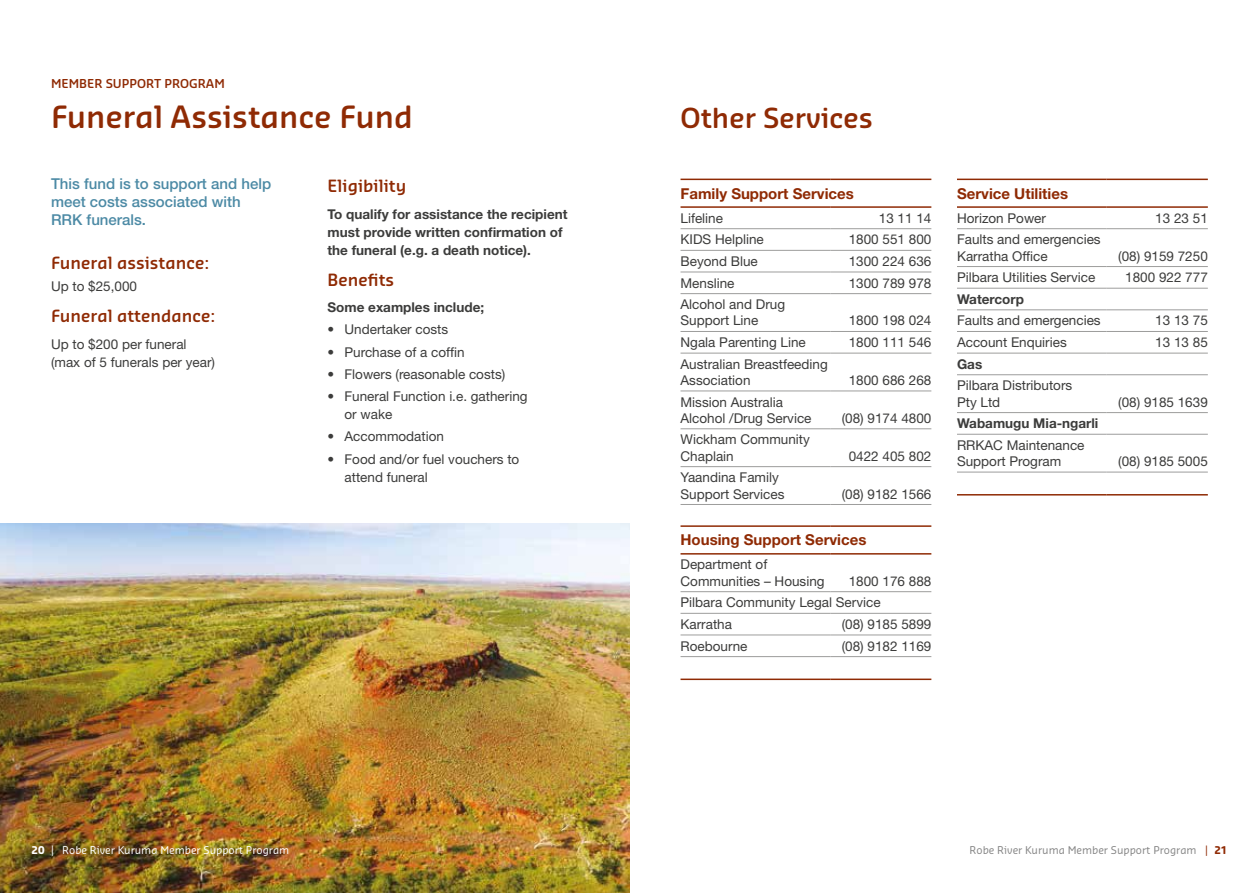
<style>
.page{position:relative;width:1259px;height:893px;background:#fff}
.page>*{position:absolute;margin:0;border:0;box-sizing:border-box;transform-origin:0 0}
.t1{font:600 30px "Sansa Soft Pro";color:#8f2a04}
.t2{font:600 27px "Sansa Soft Pro";color:#8f2a04}
.t3{font:600 16.5px "Sansa Soft Pro";color:#8f2a04}
.t4{font:500 15px/18px "Helvetica Neue LT Std";color:#4c8aa5}
.t5{font:700 15px "Helvetica Neue LT Std";color:#8f2a04}
.t6{font:13.5px/16.2px "Helvetica Neue LT Std";color:#3c3c3b}
.t7{font:700 13.5px/18px "Helvetica Neue LT Std";color:#3c3c3b}
.t8{font:600 12px "Sansa Soft Pro";color:#8f2a04}
.t9{font:10.5px "Sansa Soft Pro";color:#fff}
.t10{font:10.5px "Sansa Soft Pro";color:#878787}
.s1{font-weight:700}
.s2{color:#8f2a04}
.s3{font-weight:700;color:#8f2a04}
</style>
<div class="page">
<img style="left:0;top:523px;width:629px;height:370px">
<hr style="left:680px;top:228px;width:150px;height:1px;background:#9d9d9c">
<hr style="left:830px;top:228px;width:101px;height:1px;background:#9d9d9c">
<hr style="left:680px;top:250px;width:150px;height:1px;background:#9d9d9c">
<hr style="left:830px;top:250px;width:101px;height:1px;background:#9d9d9c">
<hr style="left:680px;top:272px;width:150px;height:1px;background:#9d9d9c">
<hr style="left:830px;top:272px;width:101px;height:1px;background:#9d9d9c">
<hr style="left:680px;top:293px;width:150px;height:1px;background:#9d9d9c">
<hr style="left:830px;top:293px;width:101px;height:1px;background:#9d9d9c">
<hr style="left:680px;top:331px;width:150px;height:1px;background:#9d9d9c">
<hr style="left:830px;top:331px;width:101px;height:1px;background:#9d9d9c">
<hr style="left:680px;top:353px;width:150px;height:1px;background:#9d9d9c">
<hr style="left:830px;top:353px;width:101px;height:1px;background:#9d9d9c">
<hr style="left:680px;top:391px;width:150px;height:1px;background:#9d9d9c">
<hr style="left:830px;top:391px;width:101px;height:1px;background:#9d9d9c">
<hr style="left:680px;top:429px;width:150px;height:1px;background:#9d9d9c">
<hr style="left:830px;top:429px;width:101px;height:1px;background:#9d9d9c">
<hr style="left:680px;top:466px;width:150px;height:1px;background:#9d9d9c">
<hr style="left:830px;top:466px;width:101px;height:1px;background:#9d9d9c">
<hr style="left:680px;top:504px;width:150px;height:1px;background:#9d9d9c">
<hr style="left:830px;top:504px;width:101px;height:1px;background:#9d9d9c">
<hr style="left:680px;top:591px;width:150px;height:1px;background:#9d9d9c">
<hr style="left:830px;top:591px;width:101px;height:1px;background:#9d9d9c">
<hr style="left:680px;top:613px;width:150px;height:1px;background:#9d9d9c">
<hr style="left:830px;top:613px;width:101px;height:1px;background:#9d9d9c">
<hr style="left:680px;top:635px;width:150px;height:1px;background:#9d9d9c">
<hr style="left:830px;top:635px;width:101px;height:1px;background:#9d9d9c">
<hr style="left:680px;top:656px;width:150px;height:1px;background:#9d9d9c">
<hr style="left:830px;top:656px;width:101px;height:1px;background:#9d9d9c">
<hr style="left:680px;top:179px;width:150px;height:1px;background:#8f2a04">
<hr style="left:830px;top:179px;width:101px;height:1px;background:#8f2a04">
<hr style="left:680px;top:206px;width:150px;height:2px;background:#8f2a04">
<hr style="left:830px;top:206px;width:101px;height:2px;background:#8f2a04">
<hr style="left:680px;top:525px;width:150px;height:2px;background:#8f2a04">
<hr style="left:830px;top:525px;width:101px;height:2px;background:#8f2a04">
<hr style="left:680px;top:553px;width:150px;height:2px;background:#8f2a04">
<hr style="left:830px;top:553px;width:101px;height:2px;background:#8f2a04">
<hr style="left:680px;top:679px;width:150px;height:1px;background:#8f2a04">
<hr style="left:830px;top:679px;width:101px;height:1px;background:#8f2a04">
<hr style="left:957px;top:228px;width:149px;height:1px;background:#9d9d9c">
<hr style="left:1106px;top:228px;width:101px;height:1px;background:#9d9d9c">
<hr style="left:957px;top:266px;width:149px;height:1px;background:#9d9d9c">
<hr style="left:1106px;top:266px;width:101px;height:1px;background:#9d9d9c">
<hr style="left:957px;top:288px;width:149px;height:1px;background:#9d9d9c">
<hr style="left:1106px;top:288px;width:101px;height:1px;background:#9d9d9c">
<hr style="left:957px;top:310px;width:149px;height:1px;background:#9d9d9c">
<hr style="left:1106px;top:310px;width:101px;height:1px;background:#9d9d9c">
<hr style="left:957px;top:331px;width:149px;height:1px;background:#9d9d9c">
<hr style="left:1106px;top:331px;width:101px;height:1px;background:#9d9d9c">
<hr style="left:957px;top:353px;width:149px;height:1px;background:#9d9d9c">
<hr style="left:1106px;top:353px;width:101px;height:1px;background:#9d9d9c">
<hr style="left:957px;top:374px;width:149px;height:1px;background:#9d9d9c">
<hr style="left:1106px;top:374px;width:101px;height:1px;background:#9d9d9c">
<hr style="left:957px;top:412px;width:149px;height:1px;background:#9d9d9c">
<hr style="left:1106px;top:412px;width:101px;height:1px;background:#9d9d9c">
<hr style="left:957px;top:434px;width:149px;height:1px;background:#9d9d9c">
<hr style="left:1106px;top:434px;width:101px;height:1px;background:#9d9d9c">
<hr style="left:957px;top:472px;width:149px;height:1px;background:#9d9d9c">
<hr style="left:1106px;top:472px;width:101px;height:1px;background:#9d9d9c">
<hr style="left:957px;top:179px;width:149px;height:1px;background:#8f2a04">
<hr style="left:1106px;top:179px;width:101px;height:1px;background:#8f2a04">
<hr style="left:957px;top:206px;width:149px;height:2px;background:#8f2a04">
<hr style="left:1106px;top:206px;width:101px;height:2px;background:#8f2a04">
<hr style="left:957px;top:494px;width:149px;height:1px;background:#8f2a04">
<hr style="left:1106px;top:494px;width:101px;height:1px;background:#8f2a04">
<p class="t8" style="left:51px;top:75px;width:175px">MEMBER SUPPORT PROGRAM</p>
<h1 class="t1" style="left:51px;top:97px;width:363px">Funeral Assistance Fund</h1>
<p class="t4" style="left:51px;top:175px;width:222px">This fund is to support and help meet costs associated with<br>RRK funerals.</p>
<p class="t3" style="left:51px;top:252px;width:160px">Funeral assistance:</p>
<p class="t6" style="left:51px;top:278px;width:88px">Up to $25,000</p>
<p class="t3" style="left:51px;top:305px;width:166px">Funeral attendance:</p>
<p class="t6" style="left:51px;top:335px;width:166px;line-height:18px">Up to $200 per funeral (max of 5 funerals per year)</p>
<p class="t3" style="left:327px;top:175px;width:80px">Eligibility</p>
<p class="t7" style="left:327px;top:204px;width:241px">To qualify for assistance the recipient must provide written confirmation of the funeral (e.g. a death notice).</p>
<p class="t3" style="left:327px;top:268px;width:68px">Benefits</p>
<p class="t7" style="left:327px;top:298px;width:158px">Some examples include;</p>
<p class="t6" style="left:327px;top:321px;width:122px">• Undertaker costs</p>
<p class="t6" style="left:327px;top:343px;width:139px">• Purchase of a coffin</p>
<p class="t6" style="left:327px;top:366px;width:179px">• Flowers (reasonable costs)</p>
<p class="t6" style="left:344px;top:387px;width:185px;line-height:18px;text-indent:-17px">• Funeral Function i.e. gathering or wake</p>
<p class="t6" style="left:327px;top:428px;width:118px">• Accommodation</p>
<p class="t6" style="left:344px;top:449px;width:176px;line-height:18px;text-indent:-17px">• Food and/or fuel vouchers to attend funeral</p>
<h2 class="t2" style="left:680px;top:100px;width:194px">Other Services</h2>
<p class="t5" style="left:680px;top:184px;width:175px">Family Support Services</p>
<p class="t6" style="left:680px;top:210px;width:44px">Lifeline</p>
<p class="t6" style="left:879px;top:210px;width:54px">13 11 14</p>
<p class="t6" style="left:680px;top:231px;width:85px">KIDS Helpline</p>
<p class="t6" style="left:849px;top:231px;width:84px">1800 551 800</p>
<p class="t6" style="left:680px;top:253px;width:79px">Beyond Blue</p>
<p class="t6" style="left:849px;top:253px;width:84px">1300 224 636</p>
<p class="t6" style="left:680px;top:275px;width:56px">Mensline</p>
<p class="t6" style="left:849px;top:275px;width:84px">1300 789 978</p>
<p class="t6" style="left:680px;top:296px;width:106px">Alcohol and Drug<br>Support Line</p>
<p class="t6" style="left:849px;top:312px;width:84px">1800 198 024</p>
<p class="t6" style="left:680px;top:334px;width:127px">Ngala Parenting Line</p>
<p class="t6" style="left:849px;top:334px;width:84px">1800 111 546</p>
<p class="t6" style="left:680px;top:356px;width:149px">Australian Breastfeeding<br>Association</p>
<p class="t6" style="left:849px;top:372px;width:84px">1800 686 268</p>
<p class="t6" style="left:680px;top:393px;width:132px">Mission Australia<br>Alcohol /Drug Service</p>
<p class="t6" style="left:680px;top:431px;width:131px">Wickham Community<br>Chaplain</p>
<p class="t6" style="left:842px;top:410px;width:91px">(08) 9174 4800</p>
<p class="t6" style="left:849px;top:448px;width:84px">0422 405 802</p>
<p class="t6" style="left:680px;top:469px;width:106px">Yaandina Family<br>Support Services</p>
<p class="t6" style="left:842px;top:485px;width:91px">(08) 9182 1566</p>
<p class="t5" style="left:680px;top:531px;width:187px">Housing Support Services</p>
<p class="t6" style="left:680px;top:556px;width:146px">Department of<br>Communities – Housing</p>
<p class="t6" style="left:680px;top:570px;width:252px;line-height:21.6px;text-indent:168px">1800 176 888<br>Pilbara Community Legal Service<br>Karratha</p>
<p class="t6" style="left:842px;top:616px;width:91px">(08) 9185 5899</p>
<p class="t6" style="left:680px;top:637px;width:68px">Roebourne</p>
<p class="t6" style="left:842px;top:637px;width:91px">(08) 9182 1169</p>
<p class="t5" style="left:957px;top:184px;width:113px">Service Utilities</p>
<p class="t6" style="left:957px;top:210px;width:90px">Horizon Power</p>
<p class="t6" style="left:1155px;top:210px;width:54px">13 23 51</p>
<p class="t6" style="left:957px;top:231px;width:145px">Faults and emergencies<br>Karratha Office</p>
<p class="t6" style="left:1118px;top:247px;width:91px">(08) 9159 7250</p>
<p class="t6" style="left:957px;top:269px;width:140px">Pilbara Utilities Service</p>
<p class="t6" style="left:1125px;top:269px;width:84px">1800 922 777</p>
<p class="t7" style="left:957px;top:290px;width:69px">Watercorp</p>
<p class="t6" style="left:957px;top:312px;width:145px">Faults and emergencies</p>
<p class="t6" style="left:1155px;top:312px;width:54px">13 13 75</p>
<p class="t6" style="left:957px;top:334px;width:111px">Account Enquiries</p>
<p class="t6" style="left:1155px;top:334px;width:54px">13 13 85</p>
<p class="t7" style="left:957px;top:355px;width:27px">Gas</p>
<p class="t6" style="left:957px;top:377px;width:117px">Pilbara Distributors<br>Pty Ltd</p>
<p class="t6" style="left:1118px;top:393px;width:91px">(08) 9185 1639</p>
<p class="t7" style="left:957px;top:414px;width:143px">Wabamugu Mia-ngarli</p>
<p class="t6" style="left:957px;top:437px;width:129px">RRKAC Maintenance<br>Support Program</p>
<p class="t6" style="left:1118px;top:453px;width:91px">(08) 9185 5005</p>
<p class="t9" style="left:32px;top:843px;width:259px"><span class="s1">20</span> | Robe River Kuruma Member Support Program</p>
<p class="t10" style="left:969px;top:843px;width:259px">Robe River Kuruma Member Support Program <span class="s2">|</span> <span class="s3">21</span></p>
</div>
